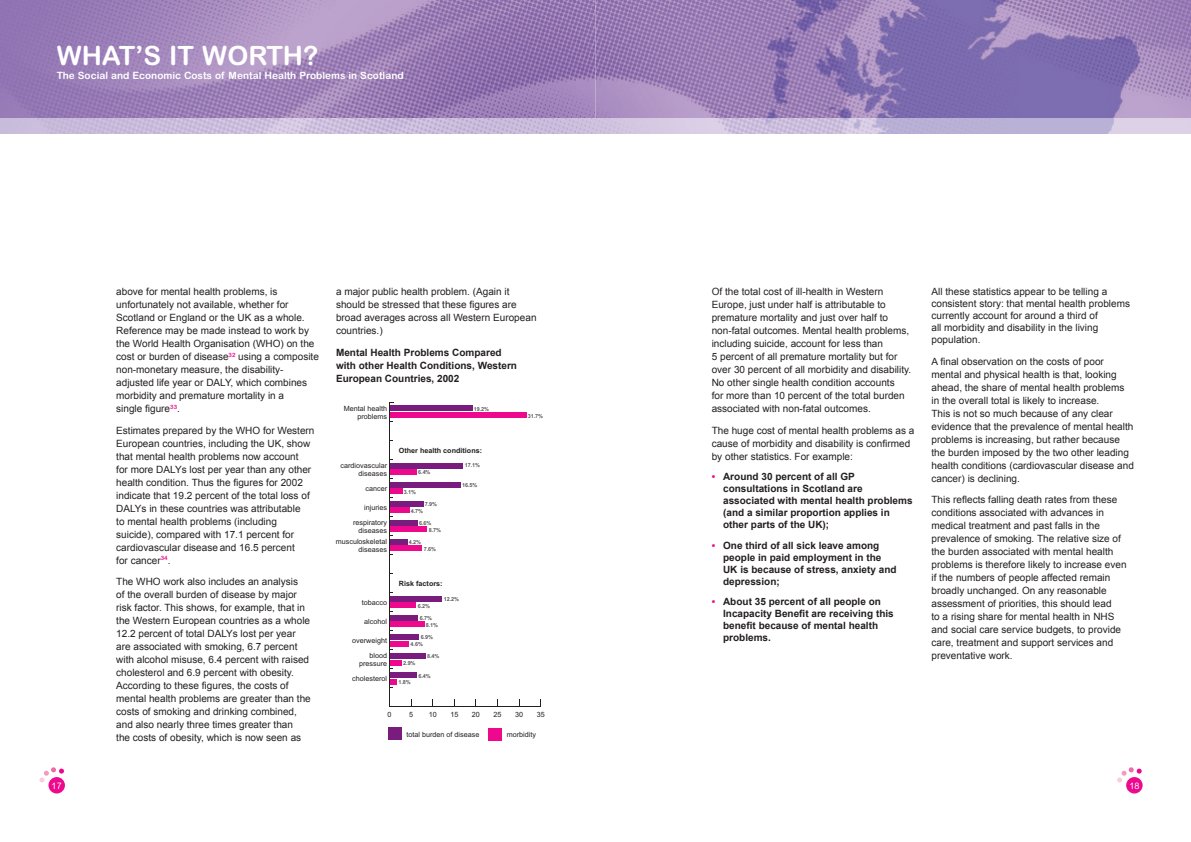
<style>
.page{position:relative;width:1191px;height:842px;background:#fff}
.page>*{position:absolute;margin:0;border:0;box-sizing:border-box;transform-origin:0 0}
.t1{font:700 26.6px "Arial Rounded MT";color:#fff}
.t2{font:700 10.1px "Arial Rounded MT";color:#fff}
.t3{font:10px/13px "Arial";color:#231f20}
.t4{font:700 10px/12px "Arial";color:#231f20}
.t5{font:9px "Arial Rounded MT";color:#fff}
.t6{font:7.2px/8.1px "Arial";color:#231f20;text-align:right}
.t7{font:700 7.2px "Arial";color:#231f20}
.t8{font:700 5.5px/6.8px "Arial";letter-spacing:-.02em;color:#57585a}
.s1{color:#ed088d}
</style>
<div class="page">
<img style="left:0;top:0;width:1191px;height:118px">
<img style="left:0;top:118px;width:595px;height:15px">
<div style="left:48px;top:777px;width:17px;height:16px;background:#ed088d;border-radius:50%"></div>
<svg style="left:39px;top:767px;width:25px;height:15px"></svg>
<img style="left:595px;top:118px;width:596px;height:15px">
<div style="left:1126px;top:777px;width:16px;height:16px;background:#ed088d;border-radius:50%"></div>
<svg style="left:1117px;top:767px;width:24px;height:15px"></svg>
<hr style="left:389px;top:706px;width:152px;height:1px;background:#231f20">
<div style="left:488px;top:728px;width:13px;height:13px;background:#ed088d"></div>
<div style="left:389px;top:412px;width:137px;height:6px;background:#ed088d"></div>
<div style="left:389px;top:469px;width:28px;height:6px;background:#ed088d"></div>
<div style="left:389px;top:488px;width:14px;height:6px;background:#ed088d"></div>
<div style="left:389px;top:508px;width:21px;height:5px;background:#ed088d"></div>
<div style="left:389px;top:527px;width:38px;height:5px;background:#ed088d"></div>
<div style="left:389px;top:546px;width:33px;height:5px;background:#ed088d"></div>
<div style="left:389px;top:603px;width:27px;height:5px;background:#ed088d"></div>
<div style="left:389px;top:622px;width:35px;height:5px;background:#ed088d"></div>
<div style="left:389px;top:641px;width:20px;height:5px;background:#ed088d"></div>
<div style="left:389px;top:660px;width:13px;height:5px;background:#ed088d"></div>
<div style="left:389px;top:679px;width:8px;height:5px;background:#ed088d"></div>
<div style="left:388px;top:727px;width:13px;height:13px;background:#781d7d"></div>
<div style="left:389px;top:406px;width:83px;height:5px;background:#781d7d"></div>
<div style="left:389px;top:463px;width:74px;height:5px;background:#781d7d"></div>
<div style="left:389px;top:482px;width:72px;height:5px;background:#781d7d"></div>
<div style="left:389px;top:501px;width:34px;height:5px;background:#781d7d"></div>
<div style="left:389px;top:520px;width:29px;height:5px;background:#781d7d"></div>
<div style="left:389px;top:539px;width:18px;height:5px;background:#781d7d"></div>
<div style="left:389px;top:596px;width:53px;height:5px;background:#781d7d"></div>
<div style="left:389px;top:615px;width:29px;height:5px;background:#781d7d"></div>
<div style="left:389px;top:634px;width:30px;height:5px;background:#781d7d"></div>
<div style="left:389px;top:653px;width:37px;height:5px;background:#781d7d"></div>
<div style="left:389px;top:672px;width:28px;height:6px;background:#781d7d"></div>
<hr style="left:389px;top:402px;width:1px;height:305px;background:#231f20">
<h1 class="t1" style="left:57px;top:40px;width:263px">WHAT’S IT WORTH?</h1>
<p class="t2" style="left:57px;top:69px;width:348px">The Social and Economic Costs of Mental Health Problems in Scotland</p>
<p class="t5" style="left:52px;top:780px;width:12px">17</p>
<p class="t3" style="left:116px;top:285px;width:204px">above for mental health problems, is unfortunately not available, whether for Scotland or England or the UK as a whole.<br>Reference may be made instead to work by the World Health Organisation (WHO) on the cost or burden of disease<sup>32</sup> using a composite non-monetary measure, the disability&shy;adjusted life year or DALY, which combines morbidity and premature mortality in a<br>single figure<sup>33</sup>.</p>
<p class="t3" style="left:116px;top:423px;width:200px">Estimates prepared by the WHO for Western European countries, including the UK, show that mental health problems now account<br>for more DALYs lost per year than any other health condition. Thus the figures for 2002 indicate that 19.2 percent of the total loss of DALYs in these countries was attributable<br>to mental health problems (including suicide), compared with 17.1 percent for cardiovascular disease and 16.5 percent<br>for cancer<sup>34</sup>.</p>
<p class="t3" style="left:116px;top:575px;width:196px">The WHO work also includes an analysis<br>of the overall burden of disease by major risk factor. This shows, for example, that in the Western European countries as a whole 12.2 percent of total DALYs lost per year are associated with smoking, 6.7 percent with alcohol misuse, 6.4 percent with raised cholesterol and 6.9 percent with obesity.<br>According to these figures, the costs of mental health problems are greater than the costs of smoking and drinking combined, and also nearly three times greater than<br>the costs of obesity, which is now seen as</p>
<p class="t8" style="left:145px;top:667px;width:32px">£678 million</p>
<p class="t3" style="left:336px;top:285px;width:202px">a major public health problem. (Again it should be stressed that these figures are broad averages across all Western European countries.)</p>
<p class="t4" style="left:336px;top:345px;width:182px;line-height:13px">Mental Health Problems Compared with other Health Conditions, Western<br>European Countries, 2002</p>
<p class="t6" style="left:344px;top:404px;width:45px">Mental health problems</p>
<p class="t8" style="left:474px;top:405px;width:17px">19.2%</p>
<p class="t6" style="left:341px;top:461px;width:48px">cardiovascular diseases</p>
<p class="t6" style="left:365px;top:484px;width:23px">cancer</p>
<p class="t6" style="left:364px;top:503px;width:24px">injuries</p>
<p class="t6" style="left:353px;top:518px;width:36px">respiratory diseases</p>
<p class="t6" style="left:336px;top:537px;width:53px">musculoskeletal diseases</p>
<p class="t6" style="left:362px;top:598px;width:27px">tobacco</p>
<p class="t6" style="left:364px;top:617px;width:24px">alcohol</p>
<p class="t6" style="left:352px;top:636px;width:36px">overweight</p>
<p class="t6" style="left:359px;top:652px;width:30px">blood pressure</p>
<p class="t6" style="left:352px;top:674px;width:36px">cholesterol</p>
<p class="t7" style="left:399px;top:446px;width:85px">Other health conditions:</p>
<p class="t8" style="left:418px;top:469px;width:14px">6.4%</p>
<p class="t8" style="left:404px;top:488px;width:14px">3.1%</p>
<p class="t8" style="left:425px;top:501px;width:14px">7.9%</p>
<p class="t8" style="left:411px;top:507px;width:14px">4.7%</p>
<p class="t8" style="left:429px;top:520px;width:14px;text-indent:-9px">6.6%<br>8.7%</p>
<p class="t8" style="left:409px;top:539px;width:14px">4.2%</p>
<p class="t8" style="left:424px;top:545px;width:14px">7.6%</p>
<p class="t7" style="left:399px;top:579px;width:45px">Risk factors:</p>
<p class="t8" style="left:465px;top:462px;width:17px">17.1%</p>
<p class="t8" style="left:462px;top:482px;width:17px">16.5%</p>
<p class="t8" style="left:444px;top:596px;width:17px">12.2%</p>
<p class="t8" style="left:418px;top:602px;width:14px">6.2%</p>
<p class="t8" style="left:426px;top:615px;width:14px;text-indent:-6px">6.7%<br>8.1%</p>
<p class="t8" style="left:411px;top:634px;width:24px;text-indent:10px">6.9%<br>4.6%</p>
<p class="t8" style="left:427px;top:653px;width:14px">8.4%</p>
<p class="t8" style="left:403px;top:659px;width:14px">2.9%</p>
<p class="t8" style="left:418px;top:672px;width:14px">6.4%</p>
<p class="t8" style="left:398px;top:679px;width:14px">1.8%</p>
<p class="t8" style="left:528px;top:412px;width:17px">31.7%</p>
<p class="t6" style="left:387px;top:710px;width:6px">0</p>
<p class="t6" style="left:409px;top:710px;width:6px">5</p>
<p class="t6" style="left:429px;top:710px;width:10px">10</p>
<p class="t6" style="left:450px;top:710px;width:10px">15</p>
<p class="t6" style="left:472px;top:710px;width:10px">20</p>
<p class="t6" style="left:493px;top:710px;width:10px">25</p>
<p class="t6" style="left:515px;top:710px;width:10px">30</p>
<p class="t6" style="left:537px;top:710px;width:10px">35</p>
<p class="t6" style="left:406px;top:730px;width:74px">total burden of disease</p>
<p class="t6" style="left:507px;top:730px;width:31px">morbidity</p>
<p class="t3" style="left:711px;top:285px;width:201px">Of the total cost of ill-health in Western Europe, just under half is attributable to premature mortality and just over half to non-fatal outcomes. Mental health problems, including suicide, account for less than<br>5 percent of all premature mortality but for over 30 percent of all morbidity and disability.<br>No other single health condition accounts<br>for more than 10 percent of the total burden associated with non-fatal outcomes.</p>
<p class="t3" style="left:711px;top:423px;width:204px">The huge cost of mental health problems as a cause of morbidity and disability is confirmed by other statistics. For example:</p>
<p class="t4" style="left:723px;top:470px;width:191px;text-indent:-11px"><span class="s1">•</span> Around 30 percent of all GP consultations in Scotland are associated with mental health problems (and a similar proportion applies in other parts of the UK);</p>
<p class="t4" style="left:723px;top:539px;width:175px;text-indent:-11px"><span class="s1">•</span> One third of all sick leave among people in paid employment in the<br>UK is because of stress, anxiety and depression;</p>
<p class="t4" style="left:723px;top:595px;width:172px;text-indent:-11px"><span class="s1">•</span> About 35 percent of all people on<br>Incapacity Benefit are receiving this benefit because of mental health problems.</p>
<p class="t3" style="left:931px;top:285px;width:200px;line-height:12px">All these statistics appear to be telling a consistent story: that mental health problems currently account for around a third of<br>all morbidity and disability in the living population.</p>
<p class="t3" style="left:931px;top:354px;width:204px">A final observation on the costs of poor mental and physical health is that, looking ahead, the share of mental health problems in the overall total is likely to increase.<br>This is not so much because of any clear evidence that the prevalence of mental health problems is increasing, but rather because the burden imposed by the two other leading health conditions (cardiovascular disease and cancer) is declining.</p>
<p class="t3" style="left:931px;top:493px;width:197px">This reflects falling death rates from these conditions associated with advances in medical treatment and past falls in the prevalence of smoking. The relative size of the burden associated with mental health problems is therefore likely to increase even if the numbers of people affected remain broadly unchanged. On any reasonable assessment of priorities, this should lead<br>to a rising share for mental health in NHS and social care service budgets, to provide care, treatment and support services and preventative work.</p>
<p class="t5" style="left:1129px;top:780px;width:12px">18</p>
</div>
